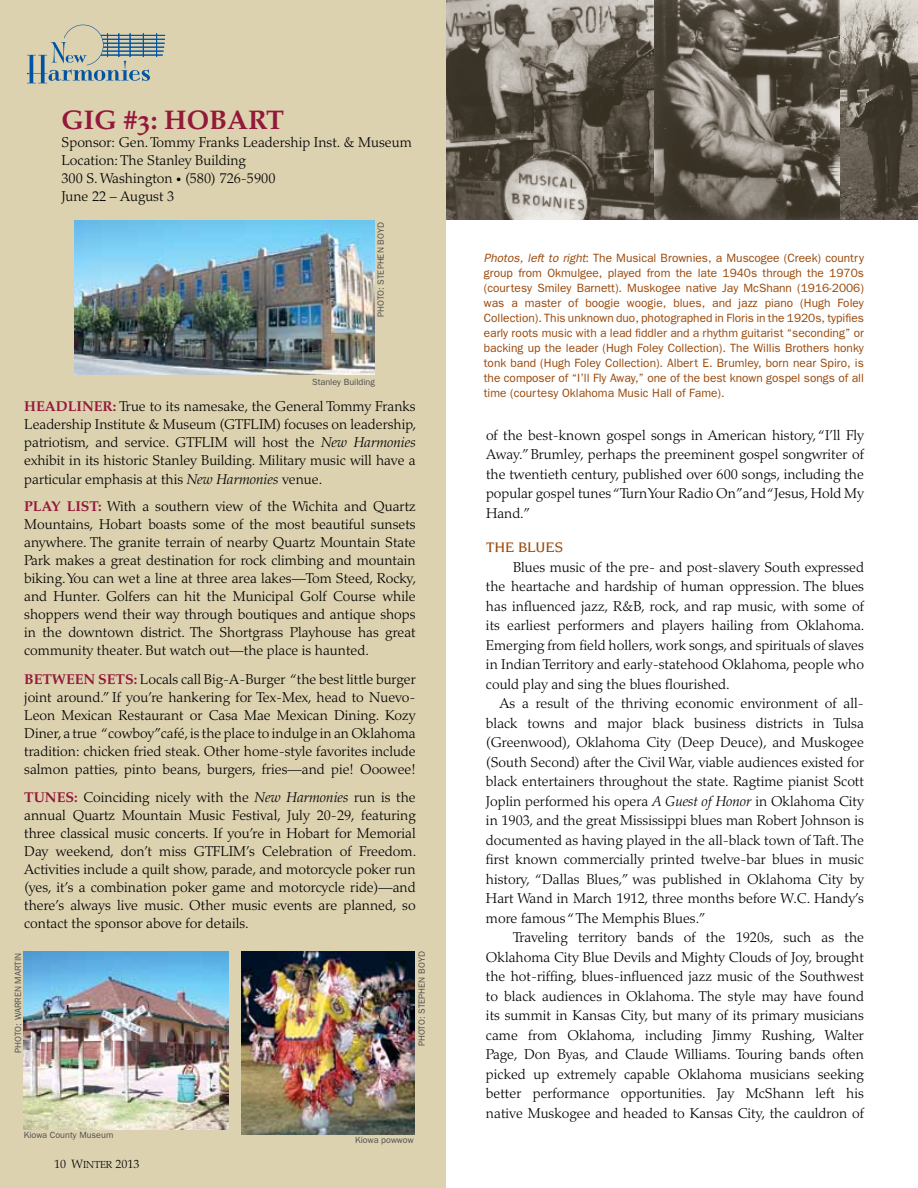
<style>
.page{position:relative;width:918px;height:1188px;background:#fff}
.page>*{position:absolute;margin:0;border:0;box-sizing:border-box;transform-origin:0 0}
.t1{font:27px "Palatino Bold Os F";color:#93193a}
.t2{font:500 15px "Novarese";color:#994708}
.t3{font:300 14.25px/19.5px "Palatino";color:#000;text-align:justify}
.t4{font:12px/15px "Franklin Gothic";color:#994708;text-align:justify}
.t5{font:12px "Palatino Light SC850";color:#000}
.t6{font:9px "Franklin Gothic";color:#4d4d4f}
.s1{font-size:10.5px}
.s2{font-family:"Palatino Bold Os F";font-weight:400;color:#93193a}
.s3{font-style:italic}
.s4{font-size:10.2px}
</style>
<div class="page">
<img style="left:446px;top:0;width:208px;height:219px">
<div style="left:0;top:0;width:446px;height:1188px;background:#ddd2b0"></div>
<hr style="left:102px;top:39px;width:63px;height:1px;background:#0054a4">
<hr style="left:101px;top:35px;width:64px;height:1px;background:#0054a4">
<hr style="left:103px;top:43px;width:62px;height:1px;background:#0054a4">
<hr style="left:103px;top:47px;width:61px;height:1px;background:#0054a4">
<hr style="left:103px;top:51px;width:61px;height:1px;background:#0054a4">
<hr style="left:101px;top:55px;width:62px;height:1px;background:#0054a4">
<svg style="left:156px;top:33px;width:1px;height:24px"></svg>
<svg style="left:27px;top:25px;width:123px;height:58px"></svg>
<img style="left:833px;top:0;width:85px;height:220px">
<img style="left:654px;top:0;width:186px;height:219px">
<img style="left:74px;top:220px;width:301px;height:155px">
<img style="left:242px;top:951px;width:173px;height:184px">
<img style="left:24px;top:951px;width:205px;height:179px">
<h2 class="t1" style="left:62px;top:104px;width:224px">GIG #3: HOBART</h2>
<p class="t3" style="left:61px;top:133px;width:352px;line-height:18px;text-align:left">Sponsor: Gen. Tommy Franks Leadership Inst. &amp; Museum Location: The Stanley Building<br>300 S. Washington <span class="s1">•</span> (580) 726-5900<br>June 22 – August 3</p>
<p class="t6" style="left:376px;top:317px;width:97px;rotate:-90deg">PHOTO: STEPHEN BOyD</p>
<p class="t6" style="left:312px;top:377px;width:64px">Stanley Building</p>
<p class="t3" style="left:24px;top:397px;width:394px;line-height:18px"><span class="s2">HEADLINER:</span> True to its namesake, the General Tommy Franks Leadership Institute &amp; Museum (GTFLIM) focuses on leadership, patriotism, and service. GTFLIM will host the <span class="s3">New Harmonies </span>exhibit in its historic Stanley Building. Military music will have a</p>
<p class="t3" style="left:24px;top:470px;width:299px">particular emphasis at this <span class="s3">New Harmonies</span> venue.</p>
<p class="t3" style="left:24px;top:498px;width:394px;line-height:18px"><span class="s2">PLAY LIST:</span> With a southern view of the Wichita and Quartz Mountains, Hobart boasts some of the most beautiful sunsets anywhere. The granite terrain of nearby Quartz Mountain State Park makes a great destination for rock climbing and mountain biking.You can wet a line at three area lakes—Tom Steed, Rocky, and Hunter. Golfers can hit the Municipal Golf Course while shoppers wend their way through boutiques and antique shops in the downtown district. The Shortgrass Playhouse has great community theater. But watch out—the place is haunted.</p>
<p class="t3" style="left:24px;top:670px;width:393px;line-height:18px"><span class="s2">BETWEEN SETS:</span> Locals call Big-A-Burger “the best little burger joint around.” If you’re hankering for Tex-Mex, head to Nuevo-Leon Mexican Restaurant or Casa Mae Mexican Dining. Kozy Diner, a true “cowboy”café, is the place to indulge in an Oklahoma tradition: chicken fried steak. Other home-style favorites include salmon patties, pinto beans, burgers, fries—and pie! Ooowee!</p>
<p class="t3" style="left:24px;top:789px;width:394px;line-height:18px"><span class="s2">TUNES:</span> Coinciding nicely with the <span class="s3">New Harmonies</span> run is the annual Quartz Mountain Music Festival, July 20-29, featuring three classical music concerts. If you’re in Hobart for Memorial Day weekend, don’t miss GTFLIM’s Celebration of Freedom.<br>Activities include a quilt show, parade, and motorcycle poker run (yes, it’s a combination poker game and motorcycle ride)—and there’s always live music. Other music events are planned, so contact the sponsor above for details.</p>
<p class="t4" style="left:484px;top:251px;width:382px"><span class="s3">Photos, left to right</span>: The Musical Brownies, a Muscogee (Creek) country group from Okmulgee, played from the late 1940s through the 1970s (courtesy Smiley Barnett). Muskogee native Jay McShann (1916-2006) was a master of boogie woogie, blues, and jazz piano (Hugh Foley Collection). This unknown duo, photographed in Floris in the 1920s, typifies early roots music with a lead fiddler and a rhythm guitarist “seconding” or backing up the leader (Hugh Foley Collection). The Willis Brothers honky tonk band (Hugh Foley Collection). Albert E. Brumley, born near Spiro, is the composer of “I’ll Fly Away,” one of the best known gospel songs of all</p>
<p class="t4" style="left:484px;top:386px;width:242px">time (courtesy Oklahoma Music Hall of Fame).</p>
<p class="t3" style="left:486px;top:426px;width:380px">of the best-known gospel songs in American history, “I’ll Fly Away.” Brumley, perhaps the preeminent gospel songwriter of the twentieth century, published over 600 songs, including the popular gospel tunes “Turn Your Radio On”and“Jesus, Hold My Hand.”</p>
<p class="t2" style="left:486px;top:539px;width:79px">THE BLUES</p>
<p class="t3" style="left:486px;top:558px;width:380px;text-indent:27px">Blues music of the pre- and post-slavery South expressed the heartache and hardship of human oppression. The blues has influenced jazz, R&amp;B, rock, and rap music, with some of its earliest performers and players hailing from Oklahoma.<br>Emerging from field hollers, work songs, and spirituals of slaves in Indian Territory and early-statehood Oklahoma, people who could play and sing the blues flourished.</p>
<p class="t3" style="left:486px;top:694px;width:380px;text-indent:13px">As a result of the thriving economic environment of all&shy;black towns and major black business districts in Tulsa (Greenwood), Oklahoma City (Deep Deuce), and Muskogee (South Second) after the Civil War, viable audiences existed for black entertainers throughout the state. Ragtime pianist Scott Joplin performed his opera <span class="s3">A Guest of Honor</span> in Oklahoma City in 1903, and the great Mississippi blues man Robert Johnson is documented as having played in the all-black town of Taft. The first known commercially printed twelve-bar blues in music history, “Dallas Blues,” was published in Oklahoma City by Hart Wand in March 1912, three months before W.C. Handy’s more famous “The Memphis Blues.”</p>
<p class="t3" style="left:513px;top:928px;width:353px">Traveling territory bands of the 1920s, such as the</p>
<p class="t6" style="left:13px;top:1053px;width:102px;rotate:-90deg">PHOTO: WARREN MARTIN</p>
<p class="t6" style="left:417px;top:1046px;width:97px;rotate:-90deg">PHOTO: STEPHEN BOyD</p>
<p class="t3" style="left:486px;top:947px;width:380px">Oklahoma City Blue Devils and Mighty Clouds of Joy, brought the hot-riffing, blues-influenced jazz music of the Southwest to black audiences in Oklahoma. The style may have found its summit in Kansas City, but many of its primary musicians came from Oklahoma, including Jimmy Rushing, Walter Page, Don Byas, and Claude Williams. Touring bands often picked up extremely capable Oklahoma musicians seeking better performance opportunities. Jay McShann left his native Muskogee and headed to Kansas City, the cauldron of</p>
<p class="t6" style="left:355px;top:1135px;width:60px">kiowa powwow</p>
<p class="t5" style="left:54px;top:1157px;width:87px">10 W<span class="s4">INTER</span> 2013</p>
<p class="t6" style="left:24px;top:1130px;width:91px">kiowa County Museum</p>
</div>
